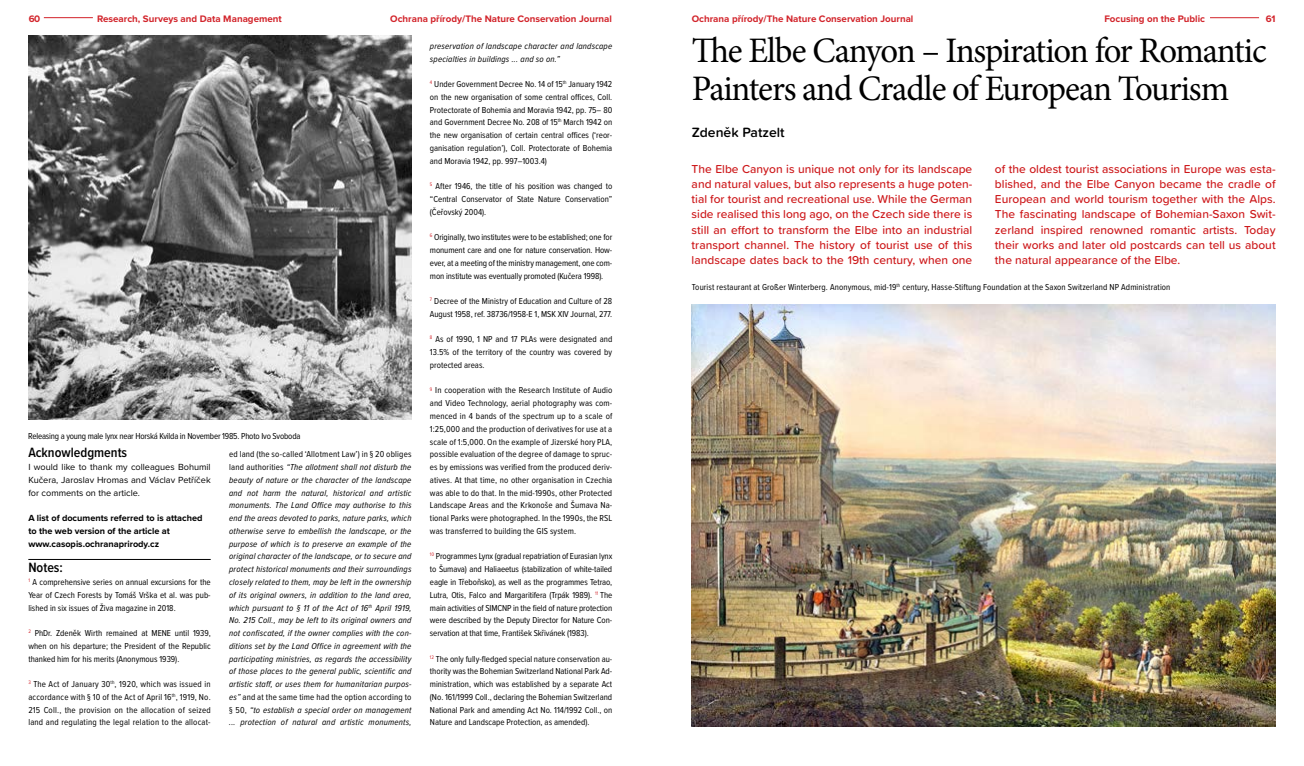
<style>
.page{position:relative;width:1304px;height:766px;background:#fff}
.page>*{position:absolute;margin:0;border:0;box-sizing:border-box;transform-origin:0 0}
.t1{font:35.9px/37.9px "Minion Pro";letter-spacing:-.035em;color:#000}
.t2{font:600 13.9px "Proxima Nova Cond";color:#000}
.t3{font:600 13.9px "Proxima Soft";color:#000}
.t4{font:500 12px/15.1px "Proxima Soft";color:#cd1719;text-align:justify}
.t5{font:700 9.8px "Proxima Nova";color:#d2232a}
.t6{font:9.2px/12.8px "Proxima Nova";color:#000;text-align:justify}
.t7{font:700 9.2px/12.8px "Proxima Nova";color:#000}
.t8{font:9px/12.8px "Proxima Nova Cond";color:#000;text-align:justify}
.t9{font:italic 9px/12.8px "Proxima Nova Cond";letter-spacing:.02em;color:#000;text-align:justify}
.t10{font:9px "Proxima Nova Cond";letter-spacing:-.02em;color:#000}
.s1{font-style:normal}
</style>
<div class="page">
<img style="left:28px;top:36px;width:383px;height:383px">
<img style="left:691px;top:304px;width:584px;height:422px">
<hr style="left:28px;top:558px;width:183px;height:1px;background:#000">
<hr style="left:1210px;top:17px;width:49px;height:1px;background:#d2232a">
<hr style="left:44px;top:17px;width:49px;height:1px;background:#d2232a">
<p class="t5" style="left:29px;top:11px;width:13px">60</p>
<p class="t5" style="left:97px;top:11px;width:186px">Research, Surveys and Data Management</p>
<p class="t5" style="left:390px;top:11px;width:223px">Ochrana přírody/The Nature Conservation Journal</p>
<p class="t5" style="left:692px;top:11px;width:223px">Ochrana přírody/The Nature Conservation Journal</p>
<p class="t5" style="left:1104px;top:11px;width:102px">Focusing on the Public</p>
<p class="t5" style="left:1266px;top:11px;width:11px">61</p>
<p class="t10" style="left:28px;top:429px;width:274px">Releasing a young male lynx near Horská Kvilda in November 1985. Photo Ivo Svoboda</p>
<h2 class="t2" style="left:28px;top:442px;width:100px">Acknowledgments</h2>
<p class="t6" style="left:28px;top:460px;width:184px">I would like to thank my colleagues Bohumil Kučera, Jaroslav Hromas and Václav Petříček for comments on the article.</p>
<p class="t7" style="left:28px;top:511px;width:176px">A list of documents referred to is attached to the web version of the article at www.casopis.ochranaprirody.cz</p>
<h2 class="t2" style="left:28px;top:557px;width:36px">Notes:</h2>
<p class="t8" style="left:28px;top:575px;width:184px"><sup>1</sup> A comprehensive series on annual excursions for the Year of Czech Forests by Tomáš Vrška et al. was pub&shy;lished in six issues of Živa magazine in 2018.</p>
<p class="t8" style="left:28px;top:626px;width:184px"><sup>2</sup> PhDr. Zdeněk Wirth remained at MENE until 1939, when on his departure; the President of the Republic thanked him for his merits (Anonymous 1939).</p>
<p class="t8" style="left:28px;top:677px;width:184px"><sup>3</sup> The Act of January 30<sup>th</sup>, 1920, which was issued in accordance with § 10 of the Act of April 16<sup>th</sup>, 1919, No.<br>215 Coll., the provision on the allocation of seized land and regulating the legal relation to the allocat-</p>
<p class="t9" style="left:229px;top:447px;width:184px"><span class="s1">ed land (the so-called ‘Allotment Law’) in § 20 obliges land authorities</span> “The allotment shall not disturb the beauty of nature or the character of the landscape and not harm the natural, historical and artistic monuments. The Land Office may authorise to this end the areas devoted to parks, nature parks, which otherwise serve to embellish the landscape, or the purpose of which is to preserve an example of the original character of the landscape, or to secure and protect historical monuments and their surroundings closely related to them, may be left in the ownership of its original owners, in addition to the land area, which pursuant to § 11 of the Act of 16<sup>th</sup> April 1919, No. 215 Coll., may be left to its original owners and not confiscated, if the owner complies with the con&shy;ditions set by the Land Office in agreement with the participating ministries, as regards the accessibility of those places to the general public, scientific and artistic staff, or uses them for humanitarian purpos&shy;es” <span class="s1">and at the same time had the option according to § 50,</span> “to establish a special order on management ... protection of natural and artistic monuments,</p>
<p class="t9" style="left:430px;top:39px;width:184px">preservation of landscape character and landscape specialties in buildings ... and so on.”</p>
<p class="t8" style="left:430px;top:77px;width:184px"><sup>4</sup> Under Government Decree No. 14 of 15<sup>th</sup> January 1942 on the new organisation of some central offices, Coll.<br>Protectorate of Bohemia and Moravia 1942, pp. 75– 80 and Government Decree No. 208 of 15<sup>th</sup> March 1942 on the new organisation of certain central offices (‘reor&shy;ganisation regulation’), Coll. Protectorate of Bohemia and Moravia 1942, pp. 997–1003.4)</p>
<p class="t8" style="left:430px;top:179px;width:184px"><sup>5</sup> After 1946, the title of his position was changed to “Central Conservator of State Nature Conservation” (Čeřovský 2004).</p>
<p class="t8" style="left:430px;top:230px;width:184px"><sup>6</sup> Originally, two institutes were to be established; one for monument care and one for nature conservation. How&shy;ever, at a meeting of the ministry management, one com&shy;mon institute was eventually promoted (Kučera 1998).</p>
<p class="t8" style="left:430px;top:294px;width:184px"><sup>7</sup> Decree of the Ministry of Education and Culture of 28<br>August 1958, ref. 38736/1958-E 1, MSK XIV Journal, 277.</p>
<p class="t8" style="left:430px;top:332px;width:184px"><sup>8</sup> As of 1990, 1 NP and 17 PLAs were designated and 13.5% of the territory of the country was covered by protected areas.</p>
<p class="t8" style="left:430px;top:383px;width:184px"><sup>9</sup> In cooperation with the Research Institute of Audio and Video Technology, aerial photography was com&shy;menced in 4 bands of the spectrum up to a scale of 1:25,000 and the production of derivatives for use at a scale of 1:5,000. On the example of Jizerské hory PLA, possible evaluation of the degree of damage to spruc&shy;es by emissions was verified from the produced deriv&shy;atives. At that time, no other organisation in Czechia was able to do that. In the mid-1990s, other Protected Landscape Areas and the Krkonoše and Šumava Na&shy;tional Parks were photographed. In the 1990s, the RSL was transferred to building the GIS system.</p>
<p class="t8" style="left:430px;top:549px;width:184px"><sup>10</sup> Programmes Lynx (gradual repatriation of Eurasian lynx to Šumava) and Haliaeetus (stabilization of white-tailed eagle in Třeboňsko), as well as the programmes Tetrao, Lutra, Otis, Falco and Margaritifera (Trpák 1989). <sup>11</sup> The main activities of SIMCNP in the field of nature protection were described by the Deputy Director for Nature Con&shy;servation at that time, František Skřivánek (1983).</p>
<p class="t8" style="left:430px;top:651px;width:184px"><sup>12</sup> The only fully-fledged special nature conservation au&shy;thority was the Bohemian Switzerland National Park Ad&shy;ministration, which was established by a separate Act (No. 161/1999 Coll., declaring the Bohemian Switzerland National Park and amending Act No. 114/1992 Coll., on Nature and Landscape Protection, as amended).</p>
<h1 class="t1" style="left:692px;top:32px;width:577px">The Elbe Canyon – Inspiration for Romantic<br>Painters and Cradle of European Tourism</h1>
<h2 class="t3" style="left:692px;top:122px;width:95px">Zdeněk Patzelt</h2>
<p class="t4" style="left:692px;top:161px;width:282px">The Elbe Canyon is unique not only for its landscape and natural values, but also represents a huge poten&shy;tial for tourist and recreational use. While the German side realised this long ago, on the Czech side there is still an effort to transform the Elbe into an industrial transport channel. The history of tourist use of this landscape dates back to the 19th century, when one</p>
<p class="t4" style="left:995px;top:161px;width:282px">of the oldest tourist associations in Europe was esta&shy;blished, and the Elbe Canyon became the cradle of European and world tourism together with the Alps.<br>The fascinating landscape of Bohemian-Saxon Swit&shy;zerland inspired renowned romantic artists. Today their works and later old postcards can tell us about the natural appearance of the Elbe.</p>
<p class="t8" style="left:692px;top:280px;width:480px">Tourist restaurant at Großer Winterberg. Anonymous, mid-19<sup>th</sup> century, Hasse-Stiftung Foundation at the Saxon Switzerland NP Administration</p>
</div>
